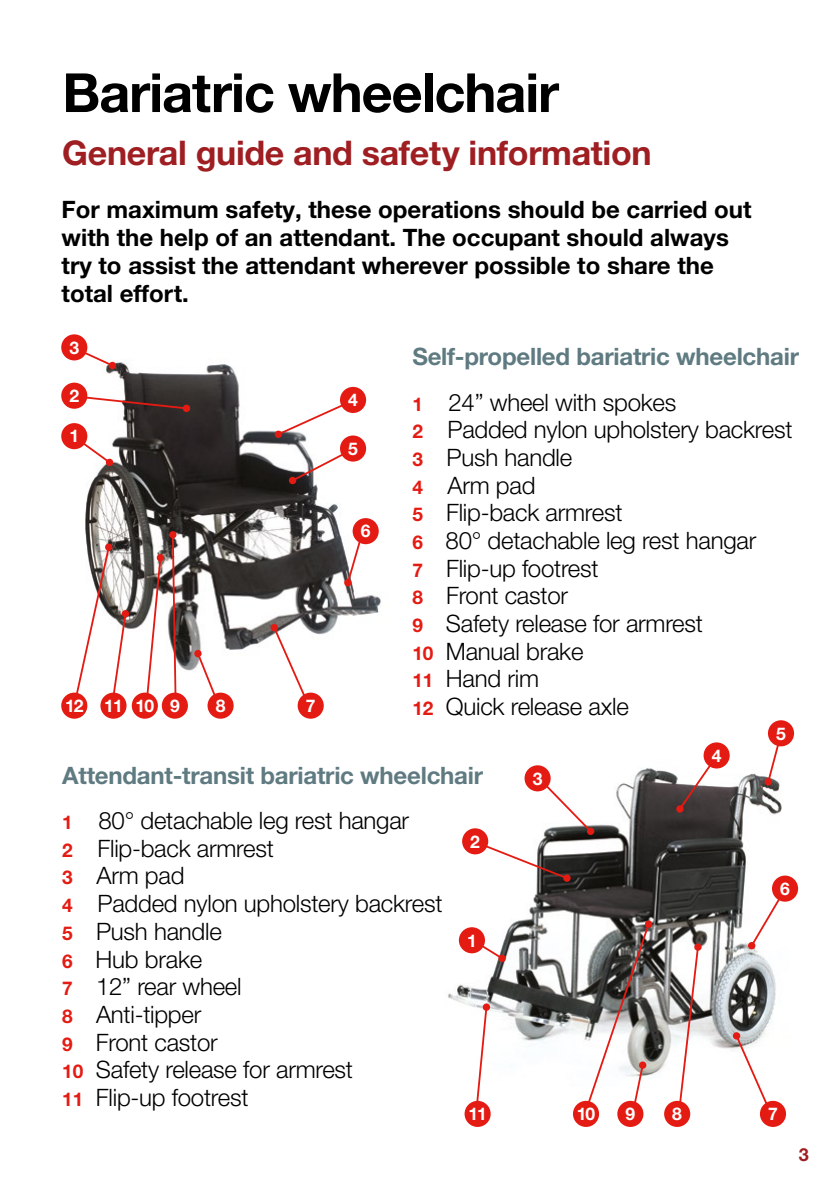
<style>
.page{position:relative;width:840px;height:1191px;background:#fff}
.page>*{position:absolute;margin:0;border:0;box-sizing:border-box;transform-origin:0 0}
.t1{font:700 54px "Helvetica Neue LT Pro";letter-spacing:-.02em;color:#000}
.t2{font:700 34px "Helvetica Neue LT Pro";letter-spacing:-.01em;color:#9e1e22}
.t3{font:300 24px/27.6px "Helvetica Neue LT Pro";letter-spacing:-.01em;color:#000}
.t4{font:700 24px/28px "Helvetica Neue LT Pro";color:#000}
.t5{font:700 24px/45.6px "Helvetica Neue LT Pro";letter-spacing:-.01em;color:#5f7b81}
.t6{font:700 18px "Helvetica Neue LT Pro";color:#9e1e22}
.t7{font:700 17.4px "Helvetica Neue LT Pro";letter-spacing:-.05em;color:#fff}
.s1{font-size:19px;color:#e41b13}
.s2{font-weight:300;color:#000}
.s3{font-weight:700;font-size:19px;color:#e41b13}
</style>
<div class="page">
<img style="left:69px;top:359px;width:312px;height:312px">
<div style="left:121px;top:610px;width:8px;height:7px;background:#e41b13;border-radius:50%"></div>
<svg style="left:71px;top:545px;width:56px;height:168px"></svg>
<svg style="left:105px;top:543px;width:8px;height:8px"></svg>
<div style="left:61px;top:692px;width:26px;height:26px;background:#e41b13;border-radius:50%"></div>
<div style="left:100px;top:692px;width:26px;height:26px;background:#e41b13;border-radius:50%"></div>
<svg style="left:144px;top:556px;width:18px;height:158px"></svg>
<div style="left:156px;top:554px;width:8px;height:8px;background:#e41b13;border-radius:3px"></div>
<div style="left:132px;top:692px;width:26px;height:26px;background:#e41b13;border-radius:50%"></div>
<svg style="left:171px;top:537px;width:6px;height:155px"></svg>
<svg style="left:169px;top:531px;width:8px;height:8px"></svg>
<div style="left:162px;top:692px;width:26px;height:26px;background:#e41b13;border-radius:50%"></div>
<svg style="left:195px;top:651px;width:29px;height:61px"></svg>
<svg style="left:194px;top:649px;width:8px;height:8px"></svg>
<div style="left:207px;top:692px;width:26px;height:26px;background:#e41b13;border-radius:50%"></div>
<svg style="left:272px;top:625px;width:42px;height:69px"></svg>
<svg style="left:270px;top:623px;width:8px;height:8px"></svg>
<div style="left:297px;top:692px;width:26px;height:26px;background:#e41b13;border-radius:50%"></div>
<svg style="left:345px;top:529px;width:19px;height:56px"></svg>
<svg style="left:343px;top:578px;width:9px;height:9px"></svg>
<div style="left:352px;top:518px;width:26px;height:26px;background:#e41b13;border-radius:50%"></div>
<svg style="left:290px;top:447px;width:65px;height:36px"></svg>
<svg style="left:288px;top:476px;width:8px;height:8px"></svg>
<div style="left:340px;top:435px;width:26px;height:26px;background:#e41b13;border-radius:50%"></div>
<svg style="left:276px;top:398px;width:79px;height:39px"></svg>
<div style="left:274px;top:430px;width:8px;height:8px;background:#e41b13;border-radius:3px"></div>
<div style="left:340px;top:387px;width:26px;height:26px;background:#e41b13;border-radius:50%"></div>
<svg style="left:72px;top:434px;width:40px;height:31px"></svg>
<div style="left:105px;top:458px;width:8px;height:8px;background:#e41b13;border-radius:3px"></div>
<div style="left:61px;top:423px;width:26px;height:26px;background:#e41b13;border-radius:50%"></div>
<svg style="left:72px;top:394px;width:116px;height:16px"></svg>
<div style="left:182px;top:404px;width:8px;height:8px;background:#e41b13;border-radius:3px"></div>
<div style="left:61px;top:383px;width:26px;height:26px;background:#e41b13;border-radius:50%"></div>
<svg style="left:72px;top:345px;width:43px;height:23px"></svg>
<div style="left:108px;top:361px;width:8px;height:8px;background:#e41b13;border-radius:3px"></div>
<div style="left:61px;top:334px;width:26px;height:26px;background:#e41b13;border-radius:50%"></div>
<img style="left:447px;top:743px;width:341px;height:332px">
<svg style="left:466px;top:935px;width:38px;height:26px"></svg>
<div style="left:498px;top:954px;width:8px;height:8px;background:#e41b13;border-radius:3px"></div>
<div style="left:458px;top:927px;width:26px;height:26px;background:#e41b13;border-radius:50%"></div>
<div style="left:462px;top:828px;width:26px;height:26px;background:#e41b13;border-radius:50%"></div>
<svg style="left:472px;top:774px;width:121px;height:106px"></svg>
<div style="left:586px;top:827px;width:8px;height:8px;background:#e41b13;border-radius:3px"></div>
<div style="left:524px;top:765px;width:26px;height:26px;background:#e41b13;border-radius:50%"></div>
<svg style="left:677px;top:753px;width:41px;height:58px"></svg>
<svg style="left:675px;top:805px;width:8px;height:8px"></svg>
<div style="left:703px;top:742px;width:26px;height:26px;background:#e41b13;border-radius:50%"></div>
<svg style="left:765px;top:743px;width:17px;height:41px"></svg>
<svg style="left:763px;top:777px;width:8px;height:9px"></svg>
<div style="left:767px;top:720px;width:26px;height:26px;background:#e41b13;border-radius:50%"></div>
<svg style="left:748px;top:886px;width:39px;height:62px"></svg>
<svg style="left:747px;top:941px;width:8px;height:8px"></svg>
<div style="left:771px;top:875px;width:26px;height:26px;background:#e41b13;border-radius:50%"></div>
<svg style="left:473px;top:1005px;width:15px;height:101px"></svg>
<div style="left:482px;top:1003px;width:8px;height:8px;background:#e41b13;border-radius:50%"></div>
<div style="left:464px;top:1100px;width:26px;height:27px;background:#e41b13;border-radius:50%"></div>
<svg style="left:644px;top:920px;width:8px;height:8px"></svg>
<svg style="left:572px;top:1100px;width:26px;height:27px"></svg>
<svg style="left:581px;top:922px;width:69px;height:200px"></svg>
<svg style="left:638px;top:1061px;width:8px;height:8px"></svg>
<div style="left:617px;top:1100px;width:26px;height:27px;background:#e41b13;border-radius:50%"></div>
<svg style="left:675px;top:945px;width:24px;height:177px"></svg>
<svg style="left:693px;top:943px;width:8px;height:8px"></svg>
<div style="left:663px;top:1100px;width:26px;height:27px;background:#e41b13;border-radius:50%"></div>
<svg style="left:733px;top:1033px;width:42px;height:69px"></svg>
<svg style="left:732px;top:1031px;width:8px;height:9px"></svg>
<div style="left:759px;top:1100px;width:26px;height:27px;background:#e41b13;border-radius:50%"></div>
<h1 class="t1" style="left:62px;top:59px;width:498px">Bariatric wheelchair</h1>
<h2 class="t2" style="left:62px;top:132px;width:590px">General guide and safety information</h2>
<p class="t4" style="left:62px;top:195px;width:691px">For maximum safety, these operations should be carried out with the help of an attendant. The occupant should always try to assist the attendant wherever possible to share the total effort.</p>
<p class="t7" style="left:69px;top:336px;width:11px">3</p>
<p class="t7" style="left:69px;top:385px;width:11px">2</p>
<p class="t7" style="left:69px;top:425px;width:11px">1</p>
<p class="t7" style="left:348px;top:389px;width:11px">4</p>
<p class="t7" style="left:348px;top:437px;width:11px">5</p>
<p class="t7" style="left:360px;top:520px;width:11px">6</p>
<p class="t7" style="left:65px;top:694px;width:116px">12 11 10 9</p>
<p class="t7" style="left:215px;top:694px;width:11px">8</p>
<p class="t7" style="left:305px;top:694px;width:11px">7</p>
<p class="t5" style="left:412px;top:333px;width:388px">Self-propelled bariatric wheelchair<br><span class="s1">1</span> <span class="s2">24” wheel with spokes</span></p>
<p class="t3" style="left:412px;top:415px;width:381px"><span class="s3">2</span> Padded nylon upholstery backrest<br><span class="s3">3</span> Push handle<br><span class="s3">4</span> Arm pad<br><span class="s3">5</span> Flip-back armrest<br><span class="s3">6</span> 80° detachable leg rest hangar<br><span class="s3">7</span> Flip-up footrest<br><span class="s3">8</span> Front castor<br><span class="s3">9</span> Safety release for armrest<br><span class="s3">10</span> Manual brake<br><span class="s3">11</span> Hand rim<br><span class="s3">12</span> Quick release axle</p>
<p class="t7" style="left:711px;top:744px;width:11px">4</p>
<p class="t7" style="left:775px;top:722px;width:11px">5</p>
<p class="t5" style="left:62px;top:751px;width:422px">Attendant-transit bariatric wheelchair<br><span class="s1">1</span> <span class="s2">80° detachable leg rest hangar</span></p>
<p class="t3" style="left:62px;top:834px;width:381px"><span class="s3">2</span> Flip-back armrest<br><span class="s3">3</span> Arm pad<br><span class="s3">4</span> Padded nylon upholstery backrest<br><span class="s3">5</span> Push handle<br><span class="s3">6</span> Hub brake<br><span class="s3">7</span> 12” rear wheel<br><span class="s3">8</span> Anti-tipper<br><span class="s3">9</span> Front castor<br><span class="s3">10</span> Safety release for armrest<br><span class="s3">11</span> Flip-up footrest</p>
<p class="t7" style="left:532px;top:767px;width:11px">3</p>
<p class="t7" style="left:470px;top:830px;width:11px">2</p>
<p class="t7" style="left:779px;top:877px;width:11px">6</p>
<p class="t7" style="left:467px;top:929px;width:11px">1</p>
<p class="t7" style="left:468px;top:1103px;width:20px">11</p>
<p class="t7" style="left:576px;top:1103px;width:20px">10</p>
<p class="t7" style="left:625px;top:1103px;width:11px">9</p>
<p class="t7" style="left:672px;top:1103px;width:11px">8</p>
<p class="t7" style="left:767px;top:1103px;width:11px">7</p>
<p class="t6" style="left:798px;top:1143px;width:12px">3</p>
</div>
